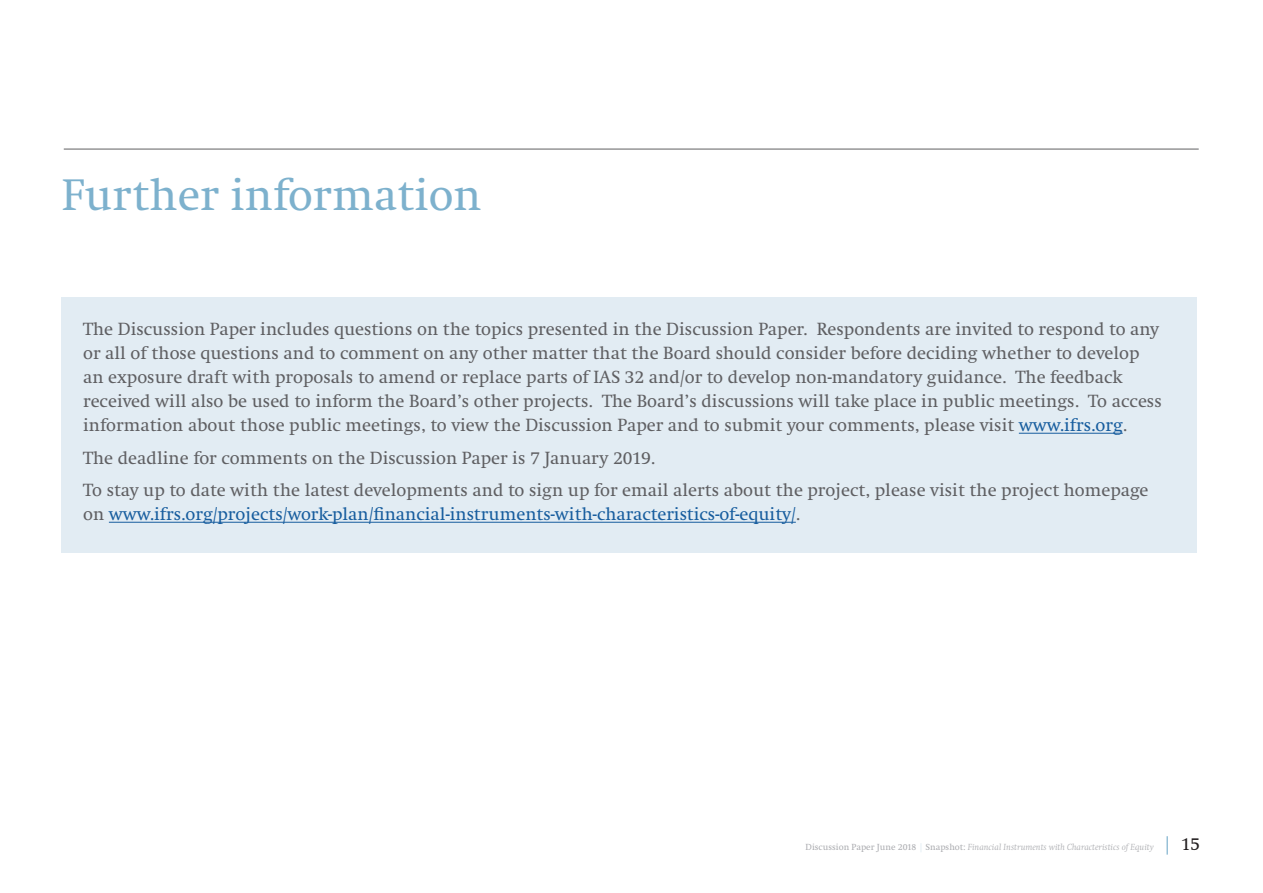
<style>
.page{position:relative;width:1263px;height:893px;background:#fff}
.page>*{position:absolute;margin:0;border:0;box-sizing:border-box;transform-origin:0 0}
.Level_1_heading{font:45px "Swift LT Pro";color:#7db1cd}
.Important_info{font:18px/24px "Swift LT Pro";color:#5f5f62}
.t1{font:italic 9px "Swift LT Pro";color:#abacb0}
.s1{color:#175d9e}
.s2{font-style:normal}
.s3{font-style:normal;color:#dae8f1}
.s4{font-style:normal;font-size:18px;color:#7db1cd}
.s5{font-style:normal;font-size:18px;color:#231f20}
</style>
<div class="page">
<hr style="left:64px;top:149px;width:1135px;height:1px;background:#5f5f62">
<div style="left:62px;top:298px;width:1135px;height:255px;background:#e2ecf3"></div>
<hr style="left:1019px;top:433px;width:104px;height:1px;background:#175d9e">
<hr style="left:109px;top:522px;width:687px;height:1px;background:#175d9e">
<p class="Level_1_heading" style="left:62px;top:169px;width:421px">Further information</p>
<p class="Important_info" style="left:83px;top:317px;width:1080px">The Discussion Paper includes questions on the topics presented in the Discussion Paper. Respondents are invited to respond to any or all of those questions and to comment on any other matter that the Board should consider before deciding whether to develop an exposure draft with proposals to amend or replace parts of IAS 32 and/or to develop non-mandatory guidance. The feedback received will also be used to inform the Board’s other projects. The Board’s discussions will take place in public meetings. To access information about those public meetings, to view the Discussion Paper and to submit your comments, please visit <span class="s1">www.ifrs.org</span>.</p>
<p class="Important_info" style="left:83px;top:446px;width:574px">The deadline for comments on the Discussion Paper is 7 January 2019.</p>
<p class="Important_info" style="left:83px;top:478px;width:1067px">To stay up to date with the latest developments and to sign up for email alerts about the project, please visit the project homepage on <span class="s1">www.ifrs.org/projects/work-plan/financial-instruments-with-characteristics-of-equity/</span>.</p>
<p class="t1" style="left:806px;top:842px;width:396px"><span class="s2">Discussion Paper June 2018</span> <span class="s3">|</span> <span class="s2">Snapshot:</span> Financial Instruments with Characteristics of Equity <span class="s4">|</span> <span class="s5">15</span></p>
</div>
